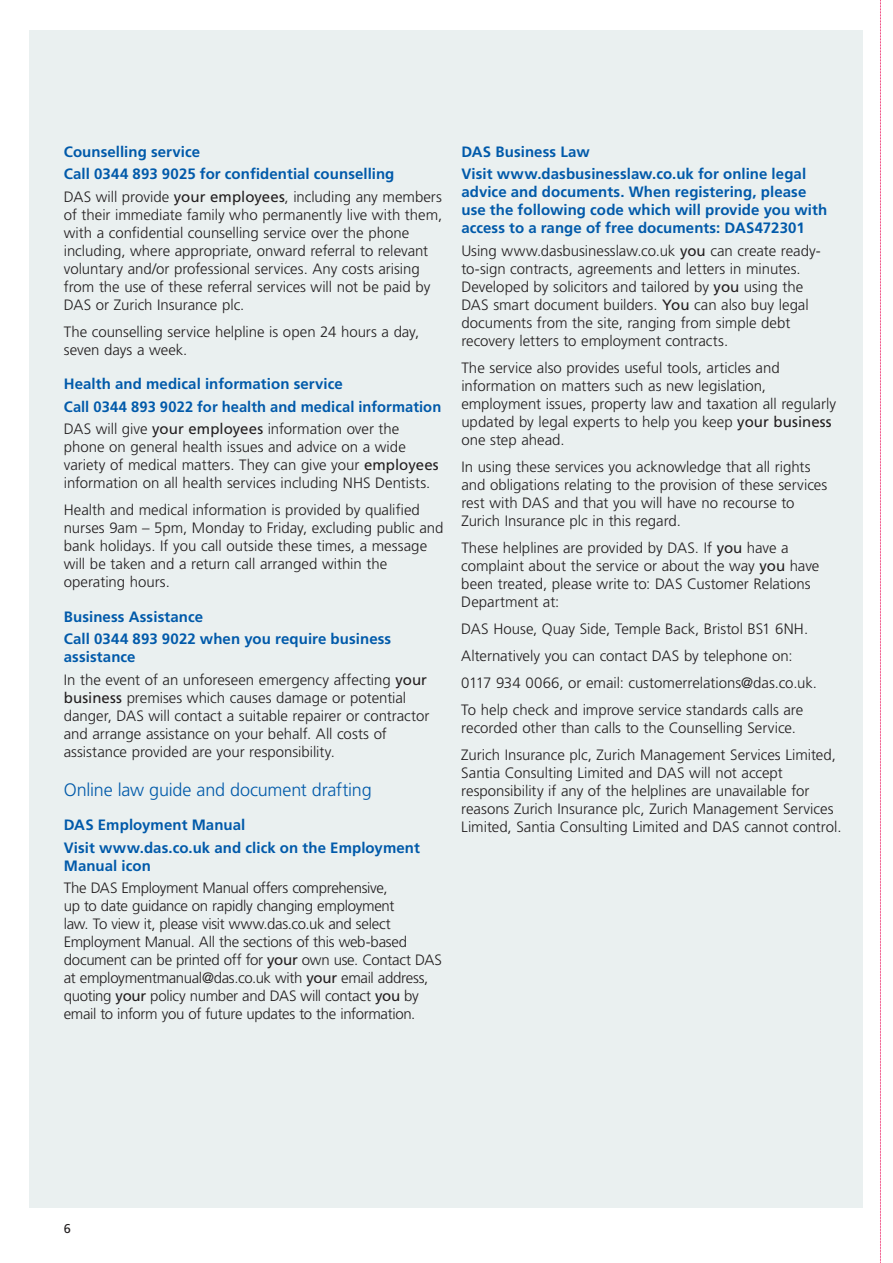
<style>
.page{position:relative;width:893px;height:1263px;background:#fff}
.page>*{position:absolute;margin:0;border:0;box-sizing:border-box;transform-origin:0 0}
.t1{font:300 18px "Frutiger LT Std";letter-spacing:-.015em;color:#015aaa}
.t2{font:300 15px/18px "Frutiger LT Std";letter-spacing:-.005em;color:#231f20}
.t3{font:700 15px/22.5px "Frutiger LT Std";letter-spacing:.005em;color:#015aaa}
.t4{font:12.75px "Frutiger LT Std";color:#231f20}
.s1{font-weight:300;color:#231f20}
.s2{font-weight:400;color:#231f20}
.s3{font-weight:400}
.s4{font-weight:700;color:#015aaa}
</style>
<div class="page">
<div style="left:30px;top:30px;width:833px;height:1178px;background:#eaf0f0"></div>
<svg style="left:880px;top:0;width:1px;height:1263px"></svg>
<p class="t3" style="left:64px;top:140px;width:380px">Counselling service<br>Call 0344 893 9025 for confidential counselling<br><span class="s1">DAS will provide</span> <span class="s2">your employees</span><span class="s1">, including any members</span></p>
<p class="t2" style="left:64px;top:206px;width:380px">of their immediate family who permanently live with them, with a confidential counselling service over the phone including, where appropriate, onward referral to relevant voluntary and/or professional services. Any costs arising from the use of these referral services will not be paid by DAS or Zurich Insurance plc.</p>
<p class="t2" style="left:64px;top:323px;width:357px">The counselling service helpline is open 24 hours a day, seven days a week.</p>
<p class="t3" style="left:64px;top:373px;width:379px">Health and medical information service<br>Call 0344 893 9022 for health and medical information<br><span class="s1">DAS will give</span> <span class="s2">your employees</span> <span class="s1">information over the</span></p>
<p class="t2" style="left:64px;top:438px;width:376px">phone on general health issues and advice on a wide variety of medical matters. They can give your <span class="s3">employees </span>information on all health services including NHS Dentists.</p>
<p class="t2" style="left:64px;top:501px;width:381px">Health and medical information is provided by qualified nurses 9am – 5pm, Monday to Friday, excluding public and bank holidays. If you call outside these times, a message will be taken and a return call arranged within the operating hours.</p>
<p class="t3" style="left:64px;top:605px;width:329px">Business Assistance<br>Call 0344 893 9022 when you require business</p>
<p class="t2" style="left:64px;top:646px;width:365px;line-height:22.5px"><span class="s4">assistance<br></span>In the event of an unforeseen emergency affecting <span class="s3">your</span></p>
<p class="t2" style="left:64px;top:689px;width:367px"><span class="s3">business</span> premises which causes damage or potential danger, DAS will contact a suitable repairer or contractor and arrange assistance on your behalf. All costs of assistance provided are your responsibility.</p>
<p class="t1" style="left:64px;top:779px;width:309px">Online law guide and document drafting</p>
<p class="t3" style="left:64px;top:814px;width:358px">DAS Employment Manual<br>Visit www.das.co.uk and click on the Employment</p>
<p class="t3" style="left:64px;top:854px;width:89px">Manual icon</p>
<p class="t2" style="left:64px;top:879px;width:380px">The DAS Employment Manual offers comprehensive,<br>up to date guidance on rapidly changing employment<br>law. To view it, please visit www. das.co. uk and select Employment Manual. All the sections of this web-based document can be printed off for <span class="s3">your</span> own use. Contact DAS at employmentmanual@das.co. uk with <span class="s3">your</span> email address, quoting <span class="s3">your</span> policy number and DAS will contact <span class="s3">you</span> by email to inform you of future updates to the information.</p>
<p class="t3" style="left:461px;top:140px;width:346px">DAS Business Law<br>Visit www.dasbusinesslaw.co.uk for online legal</p>
<p class="t3" style="left:461px;top:183px;width:367px;line-height:18px">advice and documents. When registering, please use the following code which will provide you with access to a range of free documents: DAS472301</p>
<p class="t2" style="left:461px;top:242px;width:361px">Using www.dasbusinesslaw.co. uk <span class="s3">you</span> can create ready&shy;to-sign contracts, agreements and letters in minutes.<br>Developed by solicitors and tailored by <span class="s3">you</span> using the DAS smart document builders. <span class="s3">You</span> can also buy legal documents from the site, ranging from simple debt recovery letters to employment contracts.</p>
<p class="t2" style="left:461px;top:359px;width:376px">The service also provides useful tools, articles and information on matters such as new legislation, employment issues, property law and taxation all regularly updated by legal experts to help you keep <span class="s3">your business </span>one step ahead.</p>
<p class="t2" style="left:461px;top:458px;width:367px">In using these services you acknowledge that all rights and obligations relating to the provision of these services rest with DAS and that you will have no recourse to Zurich Insurance plc in this regard.</p>
<p class="t2" style="left:461px;top:539px;width:360px">These helplines are provided by DAS. If <span class="s3">you</span> have a complaint about the service or about the way <span class="s3">you</span> have been treated, please write to: DAS Customer Relations Department at:</p>
<p class="t2" style="left:461px;top:615px;width:354px;line-height:27px">DAS House, Quay Side, Temple Back, Bristol BS1 6NH.<br>Alternatively you can contact DAS by telephone on:<br>0117 934 0066, or email: customerrelations@das.co. uk.<br>To help check and improve service standards calls are</p>
<p class="t2" style="left:461px;top:714px;width:376px;line-height:27px">recorded other than calls to the Counselling Service.<br>Zurich Insurance plc, Zurich Management Services Limited,</p>
<p class="t2" style="left:461px;top:764px;width:379px">Santia Consulting Limited and DAS will not accept responsibility if any of the helplines are unavailable for reasons Zurich Insurance plc, Zurich Management Services Limited, Santia Consulting Limited and DAS cannot control.</p>
<p class="t4" style="left:64px;top:1221px;width:9px">6</p>
</div>
